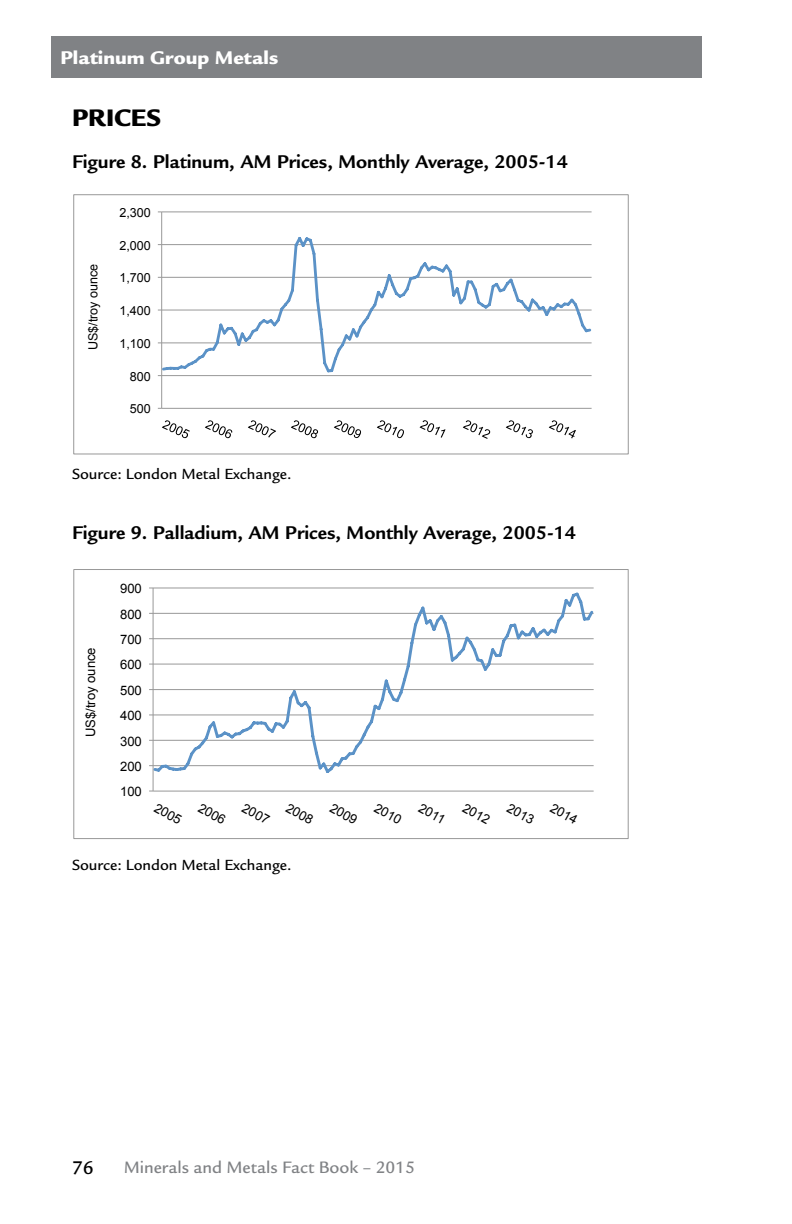
<style>
.page{position:relative;width:792px;height:1224px;background:#fff}
.page>*{position:absolute;margin:0;border:0;box-sizing:border-box;transform-origin:0 0}
.t1{font:900 26px "Legacy Sans Std";color:#000}
.t2{font:700 20px "Legacy Sans Std";color:#000}
.t3{font:900 20px "Legacy Sans Std";color:#fff}
.t4{font:500 20px "Legacy Sans Std";color:#000}
.t5{font:500 18px "Legacy Sans Std";color:#808285}
.t6{font:500 16px "Legacy Sans Std";color:#000}
.t7{font:13px "Arial";color:#000}
.t8{font:12.6px "Arial";color:#000}
</style>
<div class="page">
<div style="left:51px;top:36px;width:651px;height:42px;background:#808285"></div>
<hr style="left:162px;top:375px;width:430px;height:1px;background:#989898">
<hr style="left:162px;top:211px;width:430px;height:1px;background:#989898">
<hr style="left:161px;top:212px;width:1px;height:196px;background:#989898">
<hr style="left:162px;top:408px;width:430px;height:1px;background:#989898">
<svg style="left:162px;top:234px;width:430px;height:141px"></svg>
<svg style="left:162px;top:420px;width:28px;height:18px"></svg>
<svg style="left:205px;top:420px;width:27px;height:18px"></svg>
<svg style="left:248px;top:420px;width:28px;height:18px"></svg>
<svg style="left:291px;top:420px;width:27px;height:18px"></svg>
<svg style="left:334px;top:420px;width:27px;height:18px"></svg>
<svg style="left:377px;top:420px;width:27px;height:18px"></svg>
<svg style="left:420px;top:420px;width:26px;height:18px"></svg>
<svg style="left:463px;top:420px;width:27px;height:19px"></svg>
<svg style="left:506px;top:420px;width:27px;height:18px"></svg>
<svg style="left:549px;top:420px;width:27px;height:18px"></svg>
<div style="left:73px;top:194px;width:556px;height:260px;border:1px solid #989898"></div>
<hr style="left:153px;top:588px;width:441px;height:1px;background:#989898">
<hr style="left:153px;top:588px;width:1px;height:203px;background:#989898">
<hr style="left:153px;top:791px;width:441px;height:1px;background:#989898">
<svg style="left:153px;top:590px;width:441px;height:186px"></svg>
<div style="left:73px;top:569px;width:556px;height:270px;border:1px solid #989898"></div>
<p class="t3" style="left:60px;top:46px;width:219px">Platinum Group Metals</p>
<h1 class="t1" style="left:72px;top:102px;width:91px">PRICES</h1>
<p class="t2" style="left:72px;top:150px;width:497px">Figure 8. Platinum, AM Prices, Monthly Average, 2005-14</p>
<p class="t8" style="left:119px;top:204px;width:33px">2,300</p>
<p class="t8" style="left:85px;top:350px;width:88px;rotate:-90deg">US$/troy ounce</p>
<p class="t8" style="left:119px;top:237px;width:33px">2,000</p>
<p class="t8" style="left:119px;top:270px;width:33px">1,700</p>
<p class="t8" style="left:119px;top:302px;width:33px">1,400</p>
<p class="t8" style="left:119px;top:335px;width:33px">1,100</p>
<p class="t8" style="left:130px;top:368px;width:22px">800</p>
<p class="t8" style="left:130px;top:401px;width:22px">500</p>
<p class="t6" style="left:72px;top:465px;width:221px">Source: London Metal Exchange.</p>
<p class="t2" style="left:72px;top:521px;width:505px">Figure 9. Palladium, AM Prices, Monthly Average, 2005-14</p>
<p class="t7" style="left:120px;top:580px;width:23px">900</p>
<p class="t7" style="left:120px;top:605px;width:23px">800</p>
<p class="t7" style="left:82px;top:737px;width:91px;rotate:-90deg">US$/troy ounce</p>
<p class="t7" style="left:120px;top:631px;width:23px">700</p>
<p class="t7" style="left:120px;top:656px;width:23px">600</p>
<p class="t7" style="left:120px;top:682px;width:23px">500</p>
<p class="t7" style="left:120px;top:707px;width:23px">400</p>
<p class="t7" style="left:120px;top:732px;width:23px">300</p>
<p class="t7" style="left:120px;top:758px;width:23px">200</p>
<p class="t7" style="left:120px;top:783px;width:23px">100</p>
<p class="t7" style="left:160px;top:799px;width:31px;rotate:29deg">2005</p>
<p class="t7" style="left:203px;top:799px;width:31px;rotate:29deg">2006</p>
<p class="t7" style="left:247px;top:799px;width:31px;rotate:29deg">2007</p>
<p class="t7" style="left:291px;top:799px;width:31px;rotate:29deg">2008</p>
<p class="t7" style="left:335px;top:799px;width:31px;rotate:29deg">2009</p>
<p class="t7" style="left:380px;top:799px;width:31px;rotate:29deg">2010</p>
<p class="t7" style="left:424px;top:799px;width:30px;rotate:29deg">2011</p>
<p class="t7" style="left:468px;top:799px;width:31px;rotate:29deg">2012</p>
<p class="t7" style="left:512px;top:799px;width:31px;rotate:29deg">2013</p>
<p class="t7" style="left:556px;top:799px;width:31px;rotate:29deg">2014</p>
<p class="t6" style="left:72px;top:856px;width:221px">Source: London Metal Exchange.</p>
<p class="t4" style="left:72px;top:1157px;width:23px">76</p>
<p class="t5" style="left:124px;top:1157px;width:293px">Minerals and Metals Fact Book – 2015</p>
</div>
